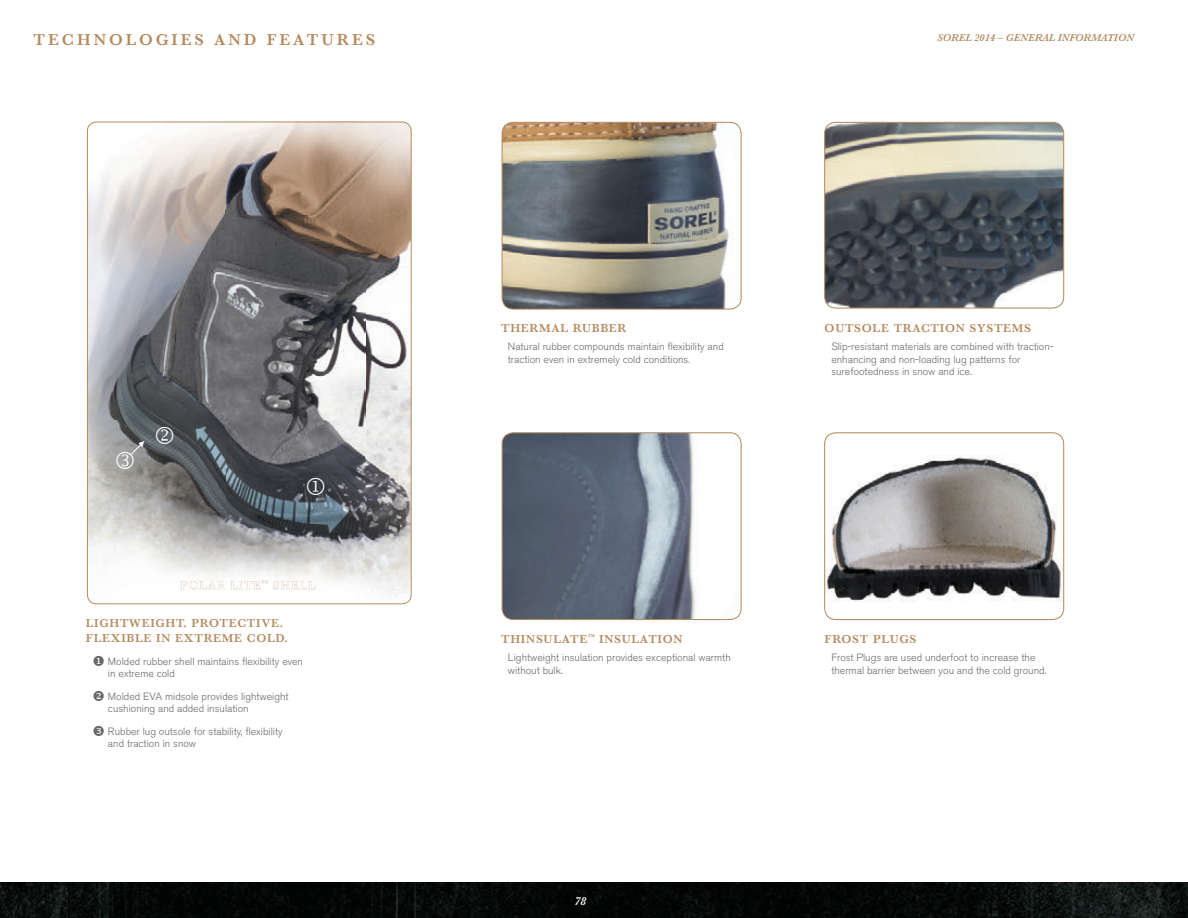
<style>
.page{position:relative;width:1188px;height:918px;background:#fff}
.page>*{position:absolute;margin:0;border:0;box-sizing:border-box;transform-origin:0 0}
.t1{font:23.85px "Wingdings 2";color:#fff}
.t2{font:600 16.5px "Baskerville";letter-spacing:.18em;color:#b58b60}
.t3{font:600 12px/15px "Baskerville";letter-spacing:.06em;color:#b58b60}
.t4{font:italic 600 12px "Baskerville";color:#fff}
.t5{font:300 10.5px/12.6px "Akzidenz Grotesk BE";color:#69696c}
.t6{font:italic 600 10.5px "Baskerville";color:#b58b60}
</style>
<div class="page">
<img style="left:825px;top:122px;width:239px;height:185px">
<div style="left:824px;top:122px;width:240px;height:187px;border:1px solid #b58b60;border-radius:11px"></div>
<img style="left:825px;top:437px;width:239px;height:177px">
<div style="left:824px;top:432px;width:240px;height:188px;border:1px solid #b58b60;border-radius:11px"></div>
<img style="left:502px;top:433px;width:239px;height:187px">
<div style="left:502px;top:432px;width:240px;height:188px;border:1px solid #b58b60;border-radius:11px"></div>
<img style="left:502px;top:122px;width:238px;height:187px">
<div style="left:502px;top:122px;width:240px;height:188px;border:1px solid #b58b60;border-radius:11px"></div>
<img style="left:87px;top:122px;width:324px;height:482px">
<img style="left:180px;top:581px;width:81px;height:8px">
<svg style="left:262px;top:581px;width:6px;height:2px"></svg>
<img style="left:269px;top:581px;width:46px;height:8px">
<div style="left:87px;top:122px;width:325px;height:482px;border:1px solid #b58b60;border-radius:9px"></div>
<svg style="left:130px;top:441px;width:14px;height:15px"></svg>
<img style="left:0;top:883px;width:1188px;height:35px">
<svg style="left:307px;top:478px;width:17px;height:17px"></svg>
<svg style="left:156px;top:426px;width:18px;height:18px"></svg>
<h2 class="t2" style="left:34px;top:30px;width:343px">TECHNOLOGIES AND FEATURES</h2>
<h1 class="t1" style="left:115px;top:448px;width:23px">●</h1>
<p class="t3" style="left:86px;top:615px;width:203px">LIGHTWEIGHT. PROTECTIVE.<br>FLEXIBLE IN EXTREME COLD.</p>
<p class="t5" style="left:108px;top:655px;width:197px;text-indent:-15px">◆ Molded rubber shell maintains flexibility even in extreme cold</p>
<p class="t5" style="left:108px;top:690px;width:182px;text-indent:-15px">❖ Molded EVA midsole provides lightweight cushioning and added insulation</p>
<p class="t5" style="left:108px;top:725px;width:176px">Rubber lug outsole for stability, flexibility and traction in snow</p>
<p class="t6" style="left:937px;top:31px;width:198px">SOREL 2014 – GENERAL INFORMATION</p>
<p class="t3" style="left:501px;top:320px;width:127px">THERMAL RUBBER</p>
<p class="t5" style="left:508px;top:340px;width:217px">Natural rubber compounds maintain flexibility and traction even in extremely cold conditions.</p>
<p class="t3" style="left:825px;top:320px;width:208px">OUTSOLE TRACTION SYSTEMS</p>
<p class="t5" style="left:831px;top:340px;width:224px">Slip-resistant materials are combined with traction&shy;enhancing and non-loading lug patterns for surefootedness in snow and ice.</p>
<p class="t3" style="left:501px;top:631px;width:183px">THINSULATE<sup>™</sup> INSULATION</p>
<p class="t5" style="left:508px;top:651px;width:224px">Lightweight insulation provides exceptional warmth without bulk.</p>
<p class="t4" style="left:575px;top:894px;width:13px">78</p>
<p class="t3" style="left:825px;top:631px;width:93px">FROST PLUGS</p>
<p class="t5" style="left:831px;top:651px;width:217px">Frost Plugs are used underfoot to increase the thermal barrier between you and the cold ground.</p>
</div>
